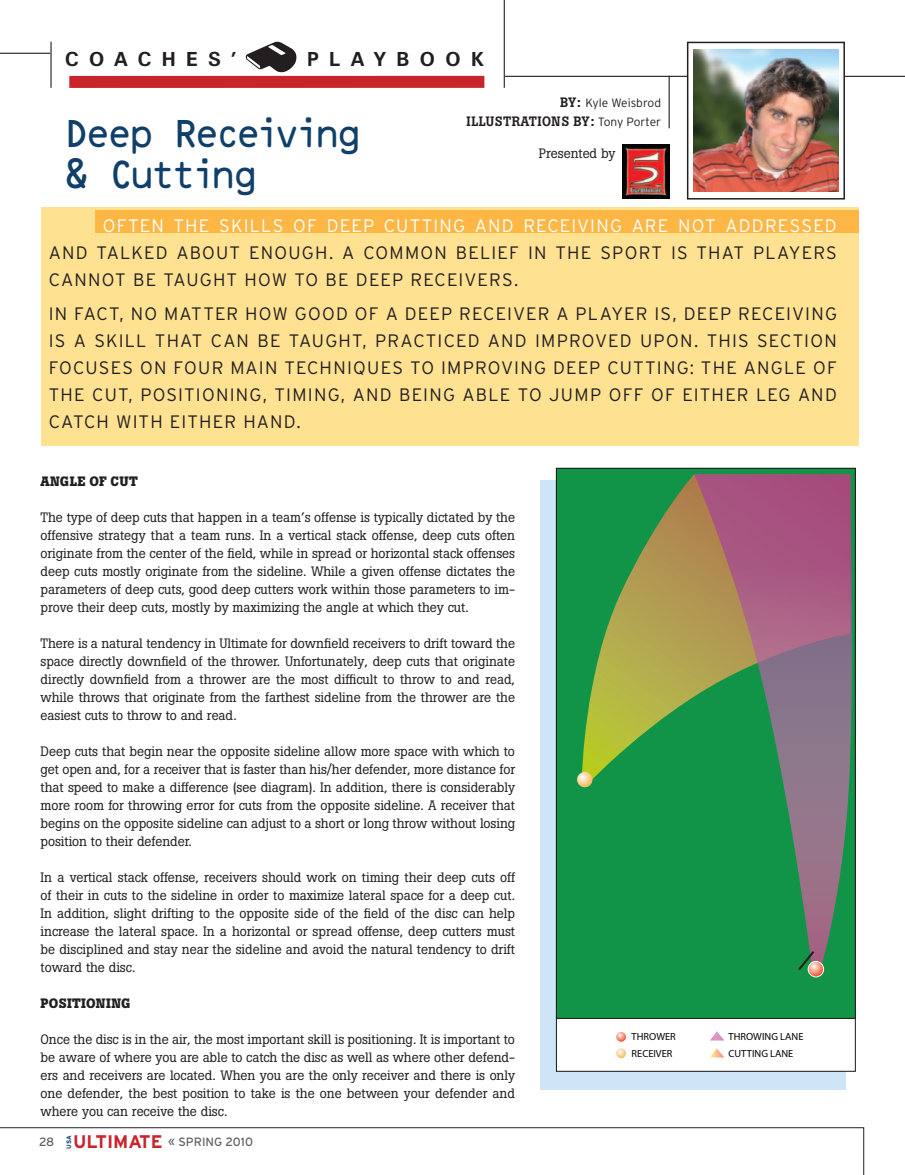
<style>
.page{position:relative;width:905px;height:1175px;background:#fff}
.page>*{position:absolute;margin:0;border:0;box-sizing:border-box;transform-origin:0 0}
.t1{font:40.5px/40.5px "Ocr B";letter-spacing:-.09em;color:#103f6a}
.t2{font:700 19.5px "Zurich BT";letter-spacing:.53em;color:#231f20}
.t3{font:300 18px/27px "Interstate";letter-spacing:.07em;color:#231f20}
.t4{font:300 18px "Interstate";letter-spacing:.07em;color:#fff}
.t5{font:13.5px/18px "Boton";letter-spacing:-.005em;color:#231f20;text-align:justify}
.t6{font:500 13.5px "Boton";letter-spacing:.025em;color:#231f20}
.t7{font:700 13.5px "Boton";letter-spacing:.015em;color:#231f20}
.t8{font:12px "Interstate";color:#636366}
.t9{font:300 12px "Interstate";color:#231f20}
.t10{font:10.35px/16.6px "Myriad Pro";color:#050504}
.t11{font:700 6.3px "Interstate";color:#103f6a}
.s1{font-family:"Boton";font-weight:500;font-size:13.5px}
.s2{font-family:"Interstate";font-weight:300;font-size:12px}
.s3{font-weight:700;font-size:18.3px;color:#c8242b}
</style>
<div class="page">
<svg style="left:0;top:1127px;width:864px;height:47px"></svg>
<div style="left:41px;top:207px;width:817px;height:239px;background:#ffe192"></div>
<div style="left:95px;top:210px;width:763px;height:22px;background:#feb745"></div>
<div style="left:540px;top:479px;width:305px;height:610px;background:#cde5f6"></div>
<hr style="left:0;top:53px;width:50px;height:1px;background:#231f20">
<hr style="left:505px;top:76px;width:399px;height:1px;background:#231f20">
<hr style="left:50px;top:42px;width:2px;height:46px;background:#231f20">
<hr style="left:503px;top:0;width:2px;height:88px;background:#231f20">
<div style="left:687px;top:42px;width:157px;height:157px;background:linear-gradient(to right,#fff,#fff)"></div>
<div style="left:687px;top:42px;width:157px;height:157px;border:2px solid #231f20"></div>
<img style="left:693px;top:50px;width:145px;height:141px">
<hr style="left:668px;top:76px;width:1px;height:52px;background:#231f20">
<img style="left:622px;top:144px;width:47px;height:54px">
<div style="left:69px;top:76px;width:415px;height:12px;background:#c8242b"></div>
<svg style="left:246px;top:41px;width:51px;height:32px"></svg>
<div style="left:556px;top:468px;width:299px;height:603px;background:#fff"></div>
<div style="left:556px;top:468px;width:299px;height:550px;background:#119447"></div>
<div style="left:556px;top:468px;width:299px;height:550px;border:1px solid #211e1e"></div>
<svg style="left:616px;top:1032px;width:10px;height:9px"></svg>
<svg style="left:616px;top:1048px;width:10px;height:10px"></svg>
<svg style="left:710px;top:1048px;width:14px;height:9px"></svg>
<svg style="left:710px;top:1031px;width:14px;height:9px"></svg>
<svg style="left:582px;top:474px;width:112px;height:305px"></svg>
<svg style="left:694px;top:474px;width:158px;height:494px"></svg>
<svg style="left:577px;top:772px;width:16px;height:16px"></svg>
<svg style="left:808px;top:961px;width:15px;height:15px"></svg>
<div style="left:807px;top:961px;width:16px;height:16px;border:1px solid #fff;border-radius:50%"></div>
<svg style="left:796px;top:948px;width:20px;height:24px"></svg>
<h2 class="t2" style="left:65px;top:47px;width:173px">COACHES’</h2>
<h2 class="t2" style="left:307px;top:47px;width:178px">PLAYBOOK</h2>
<h1 class="t1" style="left:65px;top:119px;width:298px">Deep Receiving &amp; Cutting</h1>
<p class="t9" style="left:560px;top:96px;width:102px"><span class="s1">BY:</span> KYLE WEISBROD</p>
<p class="t6" style="left:466px;top:114px;width:196px">ILLUSTRATIONS BY: <span class="s2">TONY PORTER</span></p>
<p class="t5" style="left:539px;top:144px;width:78px">Presented by</p>
<h3 class="t4" style="left:103px;top:216px;width:735px">OFTEN THE SKILLS OF DEEP CUTTING AND RECEIVING ARE NOT ADDRESSED</h3>
<h3 class="t3" style="left:49px;top:239px;width:789px">AND TALKED ABOUT ENOUGH. A COMMON BELIEF IN THE SPORT IS THAT PLAYERS<br>CANNOT BE TAUGHT HOW TO BE DEEP RECEIVERS.</h3>
<p class="t3" style="left:49px;top:300px;width:789px;text-align:justify">I N FACT, NO MATTER HOW GOOD OF A DEEP RECEIVER A PLAYER IS, DEEP RECEIVING IS A SKILL THAT CAN BE TAUGHT, PRACTICED AND IMPROVED UPON. THIS SECTION FOCUSES ON FOUR MAIN TECHNIQUES TO IMPROVING DEEP CUTTING: THE ANGLE OF THE CUT, POSITIONING, TIMING, AND BEING ABLE TO JUMP OFF OF EITHER LEG AND CATCH WITH EITHER HAND.</p>
<p class="t7" style="left:41px;top:473px;width:99px">ANGLE OF CUT</p>
<p class="t5" style="left:41px;top:508px;width:476px">The type of deep cuts that happen in a team’s offense is typically dictated by the offensive strategy that a team runs. In a vertical stack offense, deep cuts often originate from the center of the field, while in spread or horizontal stack offenses deep cuts mostly originate from the sideline. While a given offense dictates the parameters of deep cuts, good deep cutters work within those parameters to im&shy;prove their deep cuts, mostly by maximizing the angle at which they cut.</p>
<p class="t5" style="left:41px;top:634px;width:476px">There is a natural tendency in Ultimate for downfield receivers to drift toward the space directly downfield of the thrower. Unfortunately, deep cuts that originate directly downfield from a thrower are the most difficult to throw to and read, while throws that originate from the farthest sideline from the thrower are the easiest cuts to throw to and read.</p>
<p class="t5" style="left:41px;top:742px;width:476px">Deep cuts that begin near the opposite sideline allow more space with which to get open and, for a receiver that is faster than his/her defender, more distance for that speed to make a difference (see diagram). In addition, there is considerably more room for throwing error for cuts from the opposite sideline. A receiver that begins on the opposite sideline can adjust to a short or long throw without losing position to their defender.</p>
<p class="t5" style="left:41px;top:868px;width:476px">In a vertical stack offense, receivers should work on timing their deep cuts off of their in cuts to the sideline in order to maximize lateral space for a deep cut.<br>In addition, slight drifting to the opposite side of the field of the disc can help increase the lateral space. In a horizontal or spread offense, deep cutters must be disciplined and stay near the sideline and avoid the natural tendency to drift toward the disc.</p>
<p class="t7" style="left:41px;top:995px;width:91px">POSITIONING</p>
<p class="t5" style="left:41px;top:1030px;width:476px">Once the disc is in the air, the most important skill is positioning. It is important to be aware of where you are able to catch the disc as well as where other defend&shy;ers and receivers are located. When you are the only receiver and there is only one defender, the best position to take is the one between your defender and where you can receive the disc.</p>
<p class="t8" style="left:39px;top:1135px;width:17px">28</p>
<p class="t11" style="left:66px;top:1148px;width:15px;rotate:-90deg">USA</p>
<p class="t8" style="left:73px;top:1135px;width:181px"><span class="s3">ULTIMATE</span> « SPRING 2010</p>
<p class="t10" style="left:631px;top:1028px;width:46px">THROWER<br>RECEIVER</p>
<p class="t10" style="left:728px;top:1028px;width:76px">THROWING LANE<br>CUTTING LANE</p>
</div>
